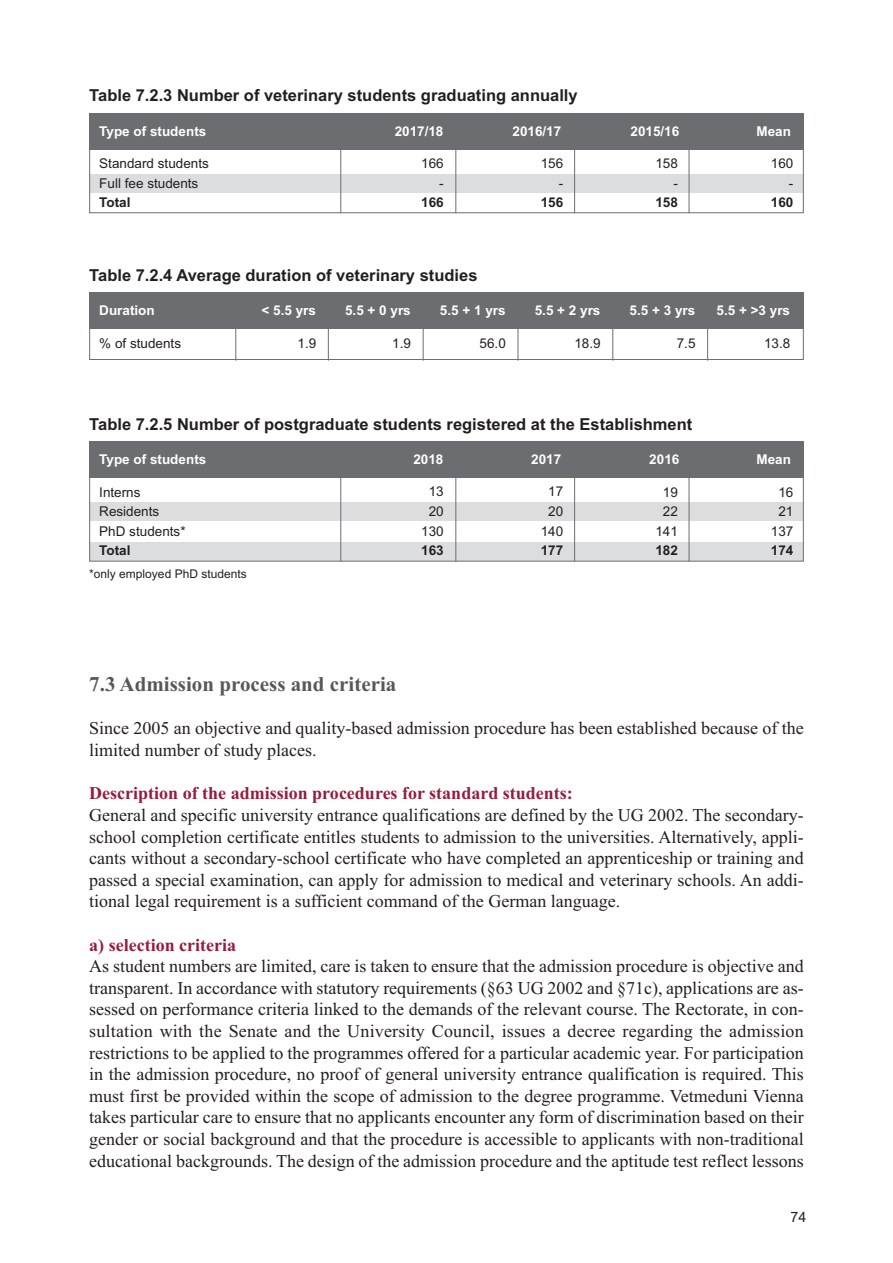
<style>
.page{position:relative;width:893px;height:1263px;background:#fff}
.page>*{position:absolute;margin:0;border:0;box-sizing:border-box;transform-origin:0 0}
.t1{font:700 21px "Times New Roman";color:#57585a}
.t2{font:18px/21.6px "Times New Roman";color:#231f20;text-align:justify}
.t3{font:700 18px "Times New Roman";color:#971c3c}
.t4{font:700 16.5px "Arial";color:#231f20}
.t5{font:14.25px "Arial";color:#231f20}
.t6{font:13.5px/19.5px "Arial";color:#231f20;text-align:right}
.t7{font:700 13.5px "Arial";color:#fff}
.t8{font:700 13.5px "Arial";color:#231f20}
.t9{font:12px "Arial";color:#231f20}
</style>
<div class="page">
<div style="left:90px;top:174px;width:714px;height:19px;background:#dcdddf"></div>
<div style="left:90px;top:113px;width:714px;height:36px;background:#6c6d70"></div>
<hr style="left:340px;top:124px;width:1px;height:89px;background:#6c6d70">
<hr style="left:455px;top:124px;width:1px;height:89px;background:#6c6d70">
<hr style="left:574px;top:124px;width:1px;height:89px;background:#6c6d70">
<hr style="left:689px;top:124px;width:1px;height:89px;background:#6c6d70">
<div style="left:89px;top:113px;width:715px;height:100px;border:1px solid #6c6d70"></div>
<div style="left:90px;top:293px;width:714px;height:36px;background:#6c6d70"></div>
<hr style="left:235px;top:303px;width:1px;height:58px;background:#6c6d70">
<hr style="left:328px;top:303px;width:1px;height:58px;background:#6c6d70">
<hr style="left:423px;top:303px;width:1px;height:58px;background:#6c6d70">
<hr style="left:518px;top:303px;width:1px;height:58px;background:#6c6d70">
<hr style="left:612px;top:303px;width:1px;height:58px;background:#6c6d70">
<hr style="left:707px;top:303px;width:1px;height:58px;background:#6c6d70">
<div style="left:89px;top:293px;width:715px;height:67px;border:1px solid #6c6d70"></div>
<div style="left:90px;top:503px;width:714px;height:18px;background:#dcdddf"></div>
<div style="left:90px;top:542px;width:714px;height:18px;background:#dcdddf"></div>
<div style="left:90px;top:442px;width:714px;height:36px;background:#6c6d70"></div>
<hr style="left:340px;top:452px;width:1px;height:109px;background:#6c6d70">
<hr style="left:455px;top:452px;width:1px;height:109px;background:#6c6d70">
<hr style="left:574px;top:452px;width:1px;height:109px;background:#6c6d70">
<hr style="left:689px;top:452px;width:1px;height:109px;background:#6c6d70">
<div style="left:89px;top:442px;width:715px;height:119px;border:1px solid #6c6d70"></div>
<p class="t4" style="left:89px;top:90px;width:490px">Table 7.2.3 Number of veterinary students graduating annually</p>
<p class="t7" style="left:99px;top:126px;width:109px">Type of students</p>
<p class="t7" style="left:512px;top:126px;width:50px">2016/17</p>
<p class="t7" style="left:395px;top:126px;width:50px">2017/18</p>
<p class="t7" style="left:630px;top:126px;width:50px">2015/16</p>
<p class="t6" style="left:99px;top:155px;width:111px;text-align:left">Standard students<br>Full fee students</p>
<p class="t8" style="left:99px;top:197px;width:33px">Total</p>
<p class="t6" style="left:421px;top:155px;width:24px">166 -</p>
<p class="t8" style="left:421px;top:197px;width:24px">166</p>
<p class="t6" style="left:541px;top:155px;width:24px">156 -</p>
<p class="t8" style="left:541px;top:197px;width:24px">156</p>
<p class="t6" style="left:655px;top:155px;width:24px">158 -</p>
<p class="t8" style="left:655px;top:197px;width:24px">158</p>
<p class="t7" style="left:756px;top:126px;width:36px">Mean</p>
<p class="t6" style="left:771px;top:155px;width:24px">160 -</p>
<p class="t8" style="left:771px;top:197px;width:24px">160</p>
<p class="t4" style="left:89px;top:269px;width:390px">Table 7.2.4 Average duration of veterinary studies</p>
<p class="t7" style="left:99px;top:306px;width:57px">Duration</p>
<p class="t7" style="left:262px;top:306px;width:56px">&lt; 5.5 yrs</p>
<p class="t6" style="left:99px;top:334px;width:83px">% of students</p>
<p class="t6" style="left:297px;top:334px;width:20px">1.9</p>
<p class="t7" style="left:345px;top:306px;width:67px">5.5 + 0 yrs</p>
<p class="t6" style="left:392px;top:334px;width:20px">1.9</p>
<p class="t7" style="left:440px;top:306px;width:67px">5.5 + 1 yrs</p>
<p class="t6" style="left:480px;top:334px;width:28px">56.0</p>
<p class="t7" style="left:535px;top:306px;width:67px">5.5 + 2 yrs</p>
<p class="t6" style="left:574px;top:334px;width:28px">18.9</p>
<p class="t7" style="left:630px;top:306px;width:67px">5.5 + 3 yrs</p>
<p class="t6" style="left:677px;top:334px;width:20px">7.5</p>
<p class="t7" style="left:716px;top:306px;width:75px">5.5 + &gt;3 yrs</p>
<p class="t6" style="left:764px;top:334px;width:28px">13.8</p>
<p class="t4" style="left:89px;top:418px;width:605px">Table 7.2.5 Number of postgraduate students registered at the Establishment</p>
<p class="t7" style="left:99px;top:455px;width:109px">Type of students</p>
<p class="t7" style="left:531px;top:455px;width:32px">2017</p>
<p class="t7" style="left:413px;top:455px;width:32px">2018</p>
<p class="t7" style="left:649px;top:455px;width:32px">2016</p>
<p class="t6" style="left:99px;top:483px;width:88px;text-align:left">Interns<br>Residents<br>PhD students*</p>
<p class="t8" style="left:99px;top:545px;width:33px">Total</p>
<p class="t9" style="left:89px;top:569px;width:159px">*only employed PhD students</p>
<p class="t6" style="left:421px;top:483px;width:24px;text-align:center">13<br>20<br>130</p>
<p class="t8" style="left:421px;top:545px;width:24px">163</p>
<p class="t6" style="left:541px;top:483px;width:24px;text-align:center">17<br>20<br>140</p>
<p class="t8" style="left:541px;top:545px;width:24px">177</p>
<p class="t6" style="left:655px;top:483px;width:24px;text-align:center">19<br>22<br>141</p>
<p class="t8" style="left:655px;top:545px;width:24px">182</p>
<p class="t7" style="left:756px;top:455px;width:36px">Mean</p>
<p class="t6" style="left:771px;top:483px;width:24px;text-align:center">16<br>21<br>137</p>
<p class="t8" style="left:771px;top:545px;width:24px">174</p>
<p class="t1" style="left:89px;top:677px;width:309px">7.3 Admission process and criteria</p>
<p class="t2" style="left:89px;top:719px;width:716px">Since 2005 an objective and quality-based admission procedure has been established because of the limited number of study places.</p>
<p class="t3" style="left:89px;top:787px;width:485px">Description of the admission procedures for standard students:</p>
<p class="t2" style="left:89px;top:806px;width:716px">General and specific university entrance qualifications are defined by the UG 2002. The secondary&shy;school completion certificate entitles students to admission to the universities. Alternatively, appli&shy;cants without a secondary-school certificate who have completed an apprenticeship or training and passed a special examination, can apply for admission to medical and veterinary schools. An addi&shy;tional legal requirement is a sufficient command of the German language.</p>
<p class="t3" style="left:89px;top:939px;width:148px">a) selection criteria</p>
<p class="t2" style="left:89px;top:957px;width:716px">As student numbers are limited, care is taken to ensure that the admission procedure is objective and transparent. In accordance with statutory requirements (§63 UG 2002 and §71c), applications are as&shy;sessed on performance criteria linked to the demands of the relevant course. The Rectorate, in con&shy;sultation with the Senate and the University Council, issues a decree regarding the admission restrictions to be applied to the programmes offered for a particular academic year. For participation in the admission procedure, no proof of general university entrance qualification is required. This must first be provided within the scope of admission to the degree programme. Vetmeduni Vienna takes particular care to ensure that no applicants encounter any form of discrimination based on their gender or social background and that the procedure is accessible to applicants with non-traditional educational backgrounds. The design of the admission procedure and the aptitude test reflect lessons</p>
<p class="t5" style="left:790px;top:1212px;width:17px">74</p>
</div>
